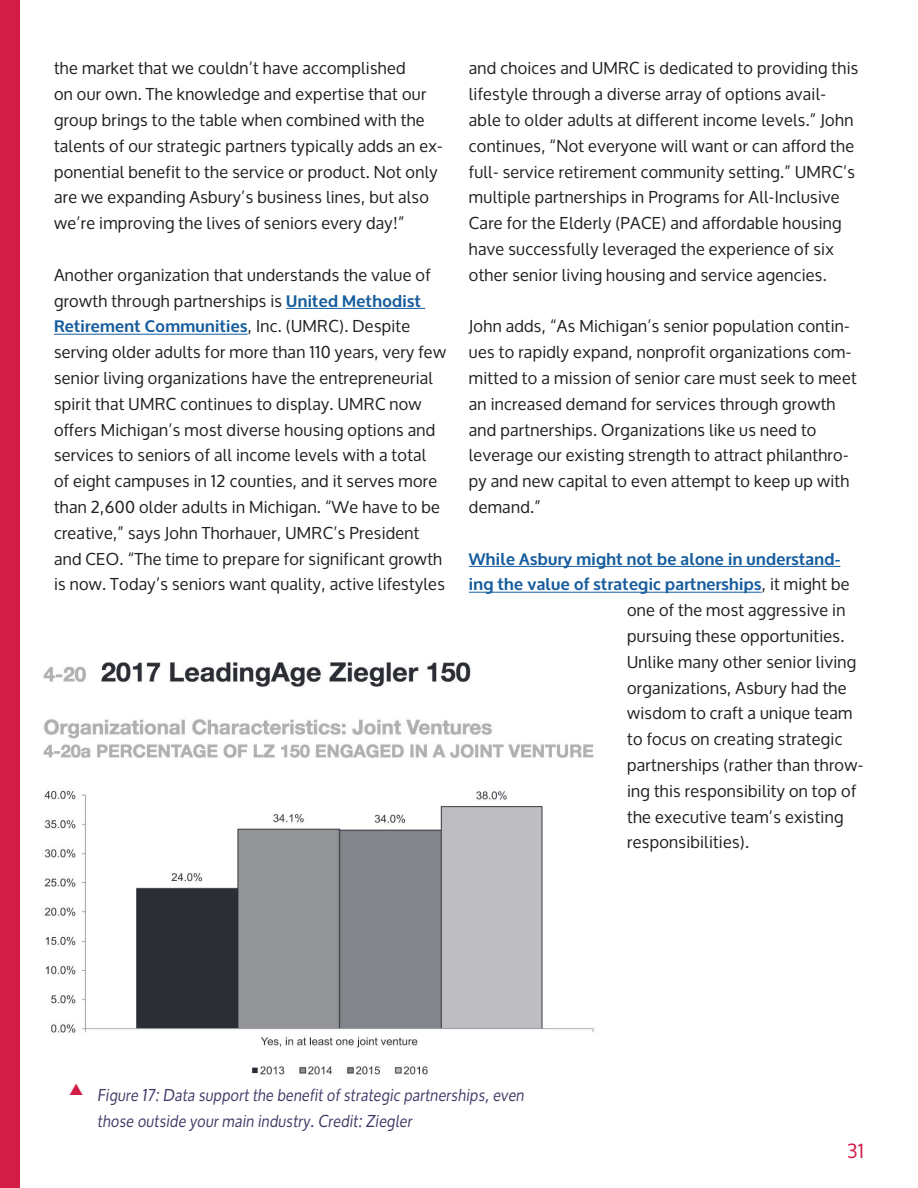
<style>
.page{position:relative;width:918px;height:1188px;background:#fff}
.page>*{position:absolute;margin:0;border:0;box-sizing:border-box;transform-origin:0 0}
.t1{font:19.5px "Oxygen";color:#d21e47}
.t2{font:16.5px/25.8px "Oxygen";letter-spacing:.02em;color:#231f20}
.subtitle{font:italic 16.5px/25.8px "Oxygen";letter-spacing:.02em;color:#433665}
.t3{font:700 16.5px "Oxygen";letter-spacing:.02em;color:#175d9e}
.s1{font-weight:700;color:#175d9e}
.s2{font-weight:400;color:#231f20}
</style>
<div class="page">
<img style="left:43px;top:662px;width:551px;height:413px">
<div style="left:0;top:0;width:20px;height:1188px;background:#d21e47"></div>
<hr style="left:286px;top:308px;width:139px;height:1px;background:#175d9e">
<hr style="left:54px;top:334px;width:194px;height:1px;background:#175d9e">
<hr style="left:469px;top:566px;width:371px;height:1px;background:#175d9e">
<hr style="left:469px;top:592px;width:293px;height:1px;background:#175d9e">
<p class="t2" style="left:54px;top:56px;width:390px">the market that we couldn’t have accomplished<br>on our own. The knowledge and expertise that our group brings to the table when combined with the talents of our strategic partners typically adds an ex&shy;ponential benefit to the service or product. Not only are we expanding Asbury’s business lines, but also we’re improving the lives of seniors every day!”</p>
<p class="t2" style="left:54px;top:262px;width:394px">Another organization that understands the value of growth through partnerships is <span class="s1">United Methodist Retirement Communities</span>, Inc. (UMRC). Despite serving older adults for more than 110 years, very few senior living organizations have the entrepreneurial spirit that UMRC continues to display. UMRC now offers Michigan’s most diverse housing options and services to seniors of all income levels with a total<br>of eight campuses in 12 counties, and it serves more than 2,600 older adults in Michigan. “We have to be creative,” says John Thorhauer, UMRC’s President and CEO. “The time to prepare for significant growth is now. Today’s seniors want quality, active lifestyles</p>
<p class="t2" style="left:469px;top:56px;width:391px">and choices and UMRC is dedicated to providing this lifestyle through a diverse array of options avail&shy;able to older adults at different income levels.” John continues, “Not everyone will want or can afford the full- service retirement community setting.” UMRC’s multiple partnerships in Programs for All-Inclusive Care for the Elderly (PACE) and affordable housing have successfully leveraged the experience of six other senior living housing and service agencies.</p>
<p class="t2" style="left:469px;top:314px;width:389px">John adds, “As Michigan’s senior population contin&shy;ues to rapidly expand, nonprofit organizations com&shy;mitted to a mission of senior care must seek to meet an increased demand for services through growth and partnerships. Organizations like us need to leverage our existing strength to attract philanthro&shy;py and new capital to even attempt to keep up with demand.”</p>
<p class="t3" style="left:469px;top:549px;width:373px">While Asbury might not be alone in understand-</p>
<p class="t3" style="left:469px;top:574px;width:382px">ing the value of strategic partnerships<span class="s2">, it might be</span></p>
<p class="t2" style="left:627px;top:598px;width:220px">one of the most aggressive in</p>
<p class="t2" style="left:627px;top:623px;width:219px">pursuing these opportunities.</p>
<p class="t2" style="left:627px;top:649px;width:230px">Unlike many other senior living</p>
<p class="t2" style="left:627px;top:675px;width:221px">organizations, Asbury had the</p>
<p class="t2" style="left:627px;top:701px;width:227px">wisdom to craft a unique team</p>
<p class="t2" style="left:627px;top:727px;width:217px">to focus on creating strategic</p>
<p class="t2" style="left:627px;top:752px;width:238px">partnerships (rather than throw-</p>
<p class="t2" style="left:627px;top:778px;width:231px">ing this responsibility on top of</p>
<p class="t2" style="left:627px;top:804px;width:218px">the executive team’s existing</p>
<p class="t2" style="left:627px;top:830px;width:124px">responsibilities).</p>
<p class="subtitle" style="left:97px;top:1081px;width:428px">Figure 17: Data support the benefit of strategic partnerships, even those outside your main industry. Credit: Ziegler</p>
<p class="t1" style="left:847px;top:1140px;width:18px">31</p>
</div>
